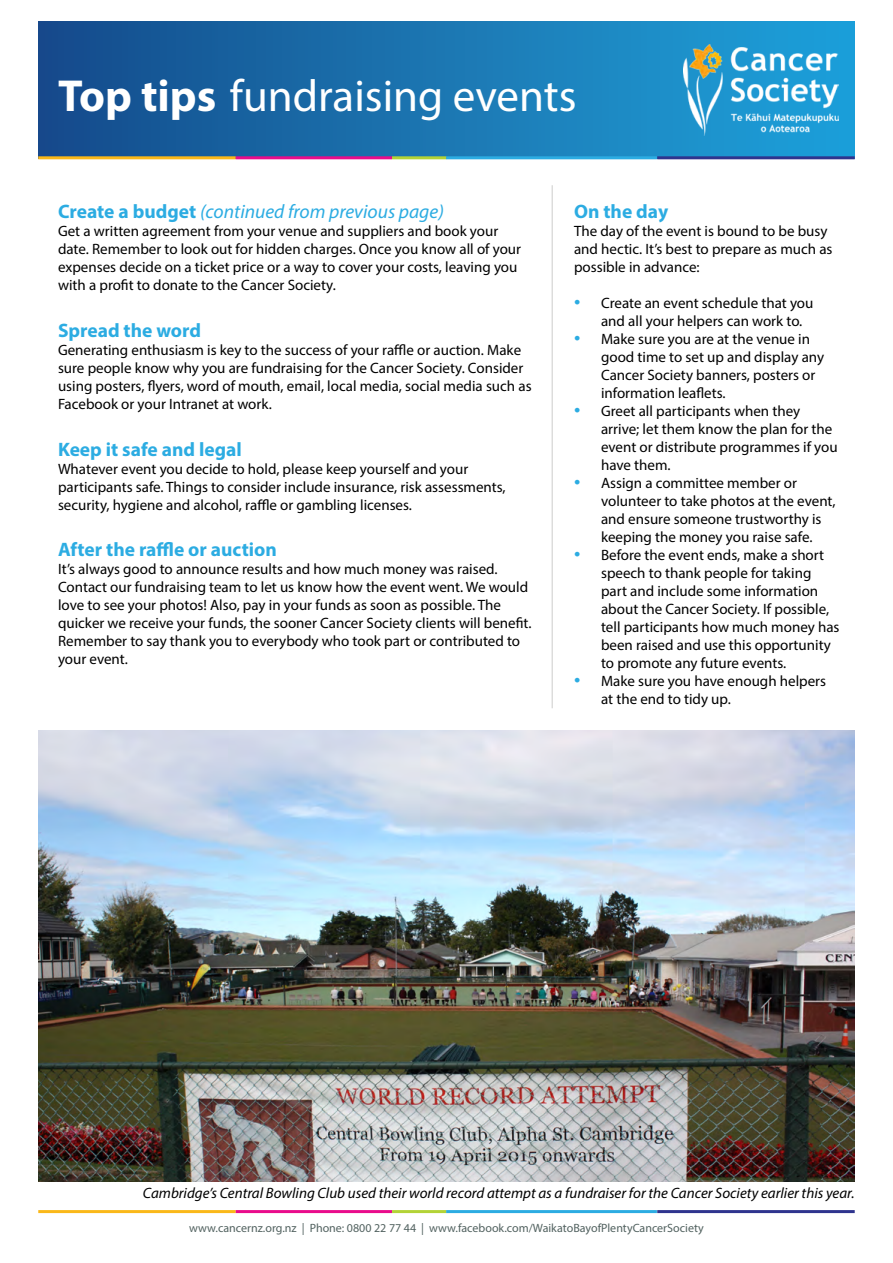
<style>
.page{position:relative;width:893px;height:1263px;background:#fff}
.page>*{position:absolute;margin:0;border:0;box-sizing:border-box;transform-origin:0 0}
.t1{font:45px "Myriad Pro";color:#fff}
.t2{font:700 19.5px "Myriad Pro";color:#2cace2}
.t3{font:italic 19.5px "Myriad Pro";color:#2cace2}
.t4{font:15px/18px "Myriad Pro";color:#000}
.t5{font:italic 15px "Myriad Pro";color:#000}
.t6{font:12px "Myriad Pro";color:#526260}
.s1{font-weight:700}
.s2{font-weight:700;font-style:normal}
.s3{font-size:22.5px;color:#2cace2}
</style>
<div class="page">
<div style="left:38px;top:22px;width:817px;height:137px;background:linear-gradient(to right,#164b8b,#1ea3db)"></div>
<img style="left:684px;top:44px;width:155px;height:92px">
<hr style="left:38px;top:156px;width:198px;height:3px;background:#fab819">
<hr style="left:236px;top:156px;width:156px;height:3px;background:#e90c8b">
<hr style="left:392px;top:156px;width:54px;height:3px;background:#b3d336">
<hr style="left:446px;top:156px;width:211px;height:3px;background:#2cace2">
<hr style="left:657px;top:156px;width:198px;height:3px;background:#2e348e">
<hr style="left:38px;top:1210px;width:198px;height:3px;background:#fab819">
<hr style="left:236px;top:1210px;width:156px;height:3px;background:#e90c8b">
<hr style="left:392px;top:1210px;width:54px;height:3px;background:#b3d336">
<hr style="left:446px;top:1210px;width:211px;height:3px;background:#2cace2">
<hr style="left:657px;top:1210px;width:198px;height:3px;background:#2e348e">
<hr style="left:552px;top:185px;width:1px;height:523px;background:#cdcccb">
<img style="left:38px;top:731px;width:817px;height:450px">
<h1 class="t1" style="left:58px;top:68px;width:520px"><span class="s1">Top tips</span> fundraising events</h1>
<h2 class="t3" style="left:58px;top:199px;width:387px"><span class="s2">Create a budget</span> (continued from previous page)</h2>
<p class="t4" style="left:58px;top:222px;width:465px">Get a written agreement from your venue and suppliers and book your date. Remember to look out for hidden charges. Once you know all of your expenses decide on a ticket price or a way to cover your costs, leaving you with a profit to donate to the Cancer Society.</p>
<h2 class="t2" style="left:58px;top:317px;width:145px">Spread the word</h2>
<p class="t4" style="left:58px;top:340px;width:475px">Generating enthusiasm is key to the success of your raffle or auction. Make sure people know why you are fundraising for the Cancer Society. Consider using posters, flyers, word of mouth, email, local media, social media such as Facebook or your Intranet at work.</p>
<h2 class="t2" style="left:58px;top:436px;width:185px">Keep it safe and legal</h2>
<p class="t4" style="left:58px;top:459px;width:449px">Whatever event you decide to hold, please keep yourself and your participants safe. Things to consider include insurance, risk assessments, security, hygiene and alcohol, raffle or gambling licenses.</p>
<h2 class="t2" style="left:58px;top:537px;width:220px">After the raffle or auction</h2>
<p class="t4" style="left:58px;top:560px;width:475px">It’s always good to announce results and how much money was raised.<br>Contact our fundraising team to let us know how the event went. We would love to see your photos! Also, pay in your funds as soon as possible. The quicker we receive your funds, the sooner Cancer Society clients will benefit.<br>Remember to say thank you to everybody who took part or contributed to your event.</p>
<h2 class="t2" style="left:574px;top:199px;width:96px">On the day</h2>
<p class="t4" style="left:574px;top:222px;width:260px">The day of the event is bound to be busy and hectic. It’s best to prepare as much as possible in advance:</p>
<p class="t4" style="left:601px;top:294px;width:214px;text-indent:-27px"><span class="s3">•</span> Create an event schedule that you and all your helpers can work to.</p>
<p class="t4" style="left:601px;top:330px;width:225px;text-indent:-27px"><span class="s3">•</span> Make sure you are at the venue in good time to set up and display any<br>Cancer Society banners, posters or information leaflets.</p>
<p class="t4" style="left:601px;top:402px;width:238px;text-indent:-27px"><span class="s3">•</span> Greet all participants when they arrive; let them know the plan for the event or distribute programmes if you have them.</p>
<p class="t4" style="left:601px;top:474px;width:236px;text-indent:-27px"><span class="s3">•</span> Assign a committee member or volunteer to take photos at the event, and ensure someone trustworthy is keeping the money you raise safe.</p>
<p class="t4" style="left:601px;top:546px;width:240px;text-indent:-27px"><span class="s3">•</span> Before the event ends, make a short speech to thank people for taking part and include some information about the Cancer Society. If possible, tell participants how much money has been raised and use this opportunity to promote any future events.</p>
<p class="t4" style="left:601px;top:672px;width:227px;text-indent:-27px"><span class="s3">•</span> Make sure you have enough helpers at the end to tidy up.</p>
<p class="t5" style="left:143px;top:1183px;width:713px">Cambridge’s Central Bowling Club used their world record attempt as a fundraiser for the Cancer Society earlier this year.</p>
<p class="t6" style="left:189px;top:1220px;width:516px">www.cancernz.org.nz | Phone: 0800 22 77 44 | www.facebook.com/WaikatoBayofPlentyCancerSociety</p>
</div>
